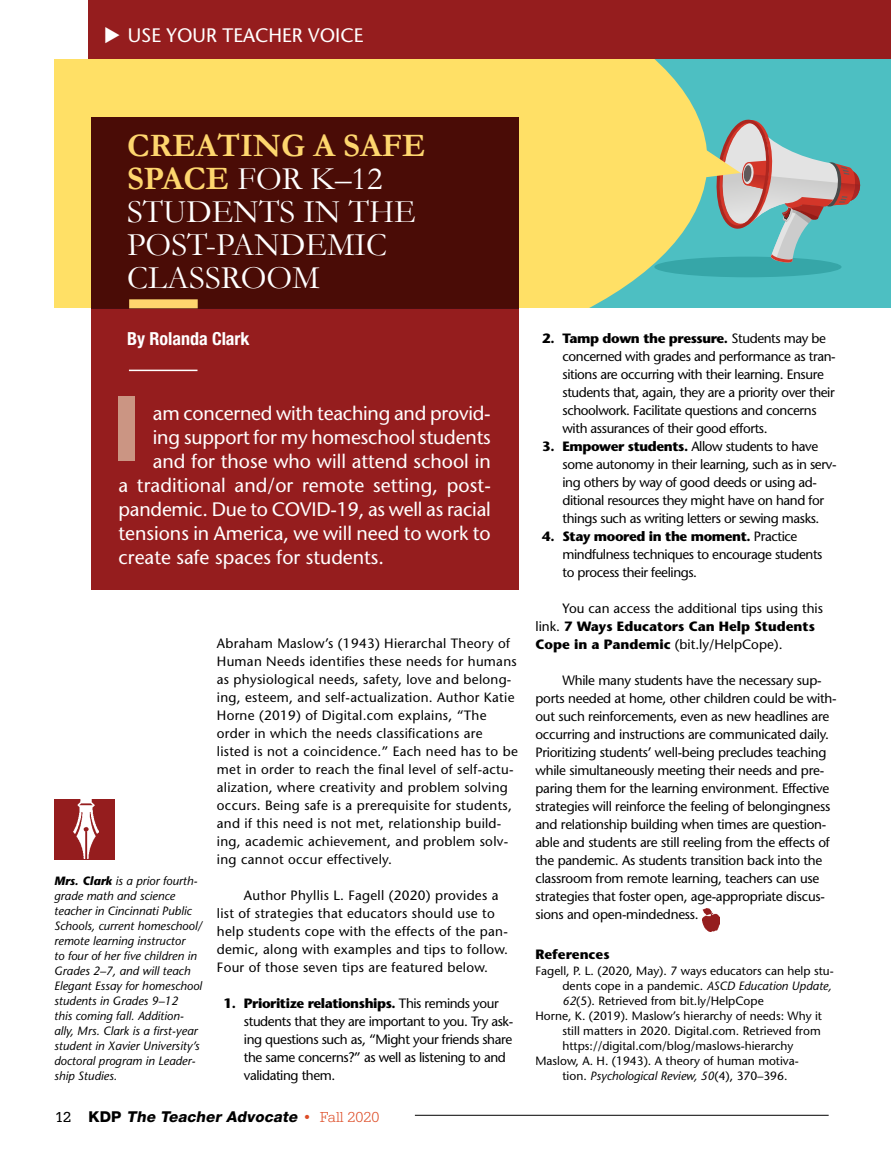
<style>
.page{position:relative;width:891px;height:1161px;background:#fff}
.page>*{position:absolute;margin:0;border:0;box-sizing:border-box;transform-origin:0 0}
.t1{font:800 90px "Helvetica Neue";color:#cb9583}
.t2{font:33px/33px "Garamond";color:#fff}
.t3{font:500 19.5px "Stone Sans Std";color:#fff}
.t4{font:700 condensed 18px "Helvetica Neue";color:#fff}
.t5{font:italic 800 15px "Helvetica Neue";color:#000}
.t6{font:500 13.5px/18px "Stone Sans Std";letter-spacing:-.02em;color:#000}
.t7{font:500 13.5px/18px "Stone Sans Std";letter-spacing:.02em;color:#000}
.t8{font:500 13.5px/18px "Stone Sans Std";color:#000}
.t9{font:700 13.5px "Stone Sans Std";color:#000}
.t10{font:italic 500 12px/15px "Stone Sans Std";color:#000}
.t11{font:500 12px "Stone Sans Std";color:#000}
.s1{font-weight:700;color:#fed66e}
.s2{font-weight:700}
.s3{font-family:"URW Egyptienne T";font-weight:400;font-style:normal}
.s4{font-style:normal}
.s5{font-family:"URW Egyptienne T Ligh";font-weight:400;font-style:normal;color:#dd4c26}
.s6{font-style:italic}
</style>
<div class="page">
<hr style="left:415px;top:1115px;width:414px;height:1px;background:#000">
<div style="left:89px;top:0;width:802px;height:77px;background:#951d1e"></div>
<div style="left:54px;top:59px;width:837px;height:249px;background:#4dbfc2"></div>
<div style="left:654px;top:257px;width:188px;height:20px;background:#36a6a8;border-radius:50%"></div>
<svg style="left:54px;top:59px;width:644px;height:249px;background:#f1dc6c"></svg>
<svg style="left:582px;top:106px;width:279px;height:157px"></svg>
<svg style="left:91px;top:117px;width:427px;height:472px;background:#761614"></svg>
<div style="left:54px;top:799px;width:61px;height:60px;background:#951d1e"></div>
<img style="left:74px;top:799px;width:24px;height:60px">
<img style="left:702px;top:908px;width:18px;height:23px">
<div style="left:129px;top:299px;width:69px;height:9px;background:#fed66e"></div>
<hr style="left:129px;top:370px;width:69px;height:1px;background:#fff">
<h3 class="t3" style="left:104px;top:23px;width:261px">◆ USE YOUR TEACHER VOICE</h3>
<h2 class="t2" style="left:127px;top:128px;width:300px"><span class="s1">CREATING A SAFE<br>SPACE</span> FOR K–12<br>STUDENTS IN THE<br>POST-PANDEMIC<br>CLASSROOM</h2>
<h3 class="t4" style="left:127px;top:327px;width:124px">By Rolanda Clark</h3>
<h1 class="t1" style="left:112px;top:375px;width:30px">I</h1>
<h3 class="t3" style="left:153px;top:402px;width:339px">am concerned with teaching and provid-</h3>
<h3 class="t3" style="left:153px;top:426px;width:339px">ing support for my homeschool students</h3>
<h3 class="t3" style="left:153px;top:450px;width:339px">and for those who will attend school in</h3>
<h3 class="t3" style="left:119px;top:474px;width:374px">a traditional and/or remote setting, post-</h3>
<h3 class="t3" style="left:119px;top:498px;width:374px">pandemic. Due to COVID-19, as well as racial</h3>
<h3 class="t3" style="left:119px;top:522px;width:374px">tensions in America, we will need to work to</h3>
<h3 class="t3" style="left:119px;top:546px;width:267px">create safe spaces for students.</h3>
<p class="t10" style="left:54px;top:873px;width:150px"><span class="s2">Mrs. Clark</span> is a prior fourth&shy;grade math and science teacher in Cincinnati Public<br>Schools, current homeschool/ remote learning instructor<br>to four of her five children in<br>Grades 2–7, and will teach<br>Elegant Essay for homeschool students in Grades 9–12<br>this coming fall. Addition&shy;ally, Mrs. Clark is a first-year student in Xavier University’s doctoral program in Leader&shy;ship Studies.</p>
<p class="t7" style="left:217px;top:635px;width:302px">Abraham Maslow’s (1943) Hierarchal Theory of Human Needs identifies these needs for humans as physiological needs, safety, love and belong&shy;ing, esteem, and self-actualization. Author Katie Horne (2019) of Digital.com explains, “The order in which the needs classifications are listed is not a coincidence.” Each need has to be met in order to reach the final level of self-actu&shy;alization, where creativity and problem solving occurs. Being safe is a prerequisite for students, and if this need is not met, relationship build&shy;ing, academic achievement, and problem solv&shy;ing cannot occur effectively.</p>
<p class="t7" style="left:217px;top:887px;width:293px;text-indent:27px">Author Phyllis L. Fagell (2020) provides a list of strategies that educators should use to help students cope with the effects of the pan&shy;demic, along with examples and tips to follow.<br>Four of those seven tips are featured below.</p>
<p class="t6" style="left:244px;top:995px;width:271px;text-indent:-20px"><span class="s2">1. Prioritize relationships.</span> This reminds your students that they are important to you. Try ask&shy;ing questions such as, “Might your friends share the same concerns?” as well as listening to and validating them.</p>
<p class="t5" style="left:55px;top:1108px;width:326px"><span class="s3">1 2</span> <span class="s4">K D P</span> The Teacher Advocate <span class="s5">• F a l l 2 0 2 0</span></p>
<p class="t6" style="left:562px;top:329px;width:275px;text-indent:-20px"><span class="s2">2. Tamp down the pressure.</span> Students may be concerned with grades and performance as tran&shy;sitions are occurring with their learning. Ensure students that, again, they are a priority over their schoolwork. Facilitate questions and concerns with assurances of their good efforts.</p>
<p class="t6" style="left:562px;top:437px;width:276px;text-indent:-20px"><span class="s2">3. Empower students.</span> Allow students to have some autonomy in their learning, such as in serv&shy;ing others by way of good deeds or using ad&shy;ditional resources they might have on hand for things such as writing letters or sewing masks.</p>
<p class="t6" style="left:562px;top:527px;width:262px;text-indent:-20px"><span class="s2">4. Stay moored in the moment.</span> Practice mindfulness techniques to encourage students to process their feelings.</p>
<p class="t8" style="left:536px;top:599px;width:289px;text-indent:27px">You can access the additional tips using this link. <span class="s2">7 Ways Educators Can Help Students<br>Cope in a Pandemic</span> (bit.ly/HelpCope).</p>
<p class="t6" style="left:536px;top:671px;width:303px;text-indent:27px">While many students have the necessary sup&shy;ports needed at home, other children could be with&shy;out such reinforcements, even as new headlines are occurring and instructions are communicated daily.<br>Prioritizing students’ well-being precludes teaching while simultaneously meeting their needs and pre&shy;paring them for the learning environment. Effective strategies will reinforce the feeling of belongingness and relationship building when times are question&shy;able and students are still reeling from the effects of the pandemic. As students transition back into the classroom from remote learning, teachers can use strategies that foster open, age-appropriate discus&shy;sions and open-mindedness.</p>
<p class="t9" style="left:536px;top:947px;width:76px">References</p>
<p class="t11" style="left:536px;top:963px;width:300px">Fagell, P. L. (2020, May). 7 ways educators can help stu-</p>
<p class="t11" style="left:562px;top:978px;width:271px">dents cope in a pandemic. <span class="s6">ASCD Education Update,</span></p>
<p class="t11" style="left:562px;top:993px;width:203px"><span class="s6">62</span>(5). Retrieved from bit.ly/HelpCope</p>
<p class="t11" style="left:536px;top:1008px;width:288px">Horne, K. (2019). Maslow’s hierarchy of needs: Why it</p>
<p class="t11" style="left:562px;top:1023px;width:260px">still matters in 2020. Digital.com. Retrieved from</p>
<p class="t11" style="left:562px;top:1038px;width:233px">https://digital.com/blog/maslows-hierarchy</p>
<p class="t11" style="left:536px;top:1053px;width:265px">Maslow, A. H. (1943). A theory of human motiva-</p>
<p class="t10" style="left:562px;top:1068px;width:226px"><span class="s4">tion.</span> Psychological Review, 50<span class="s4">(4), 370–396.</span></p>
</div>
